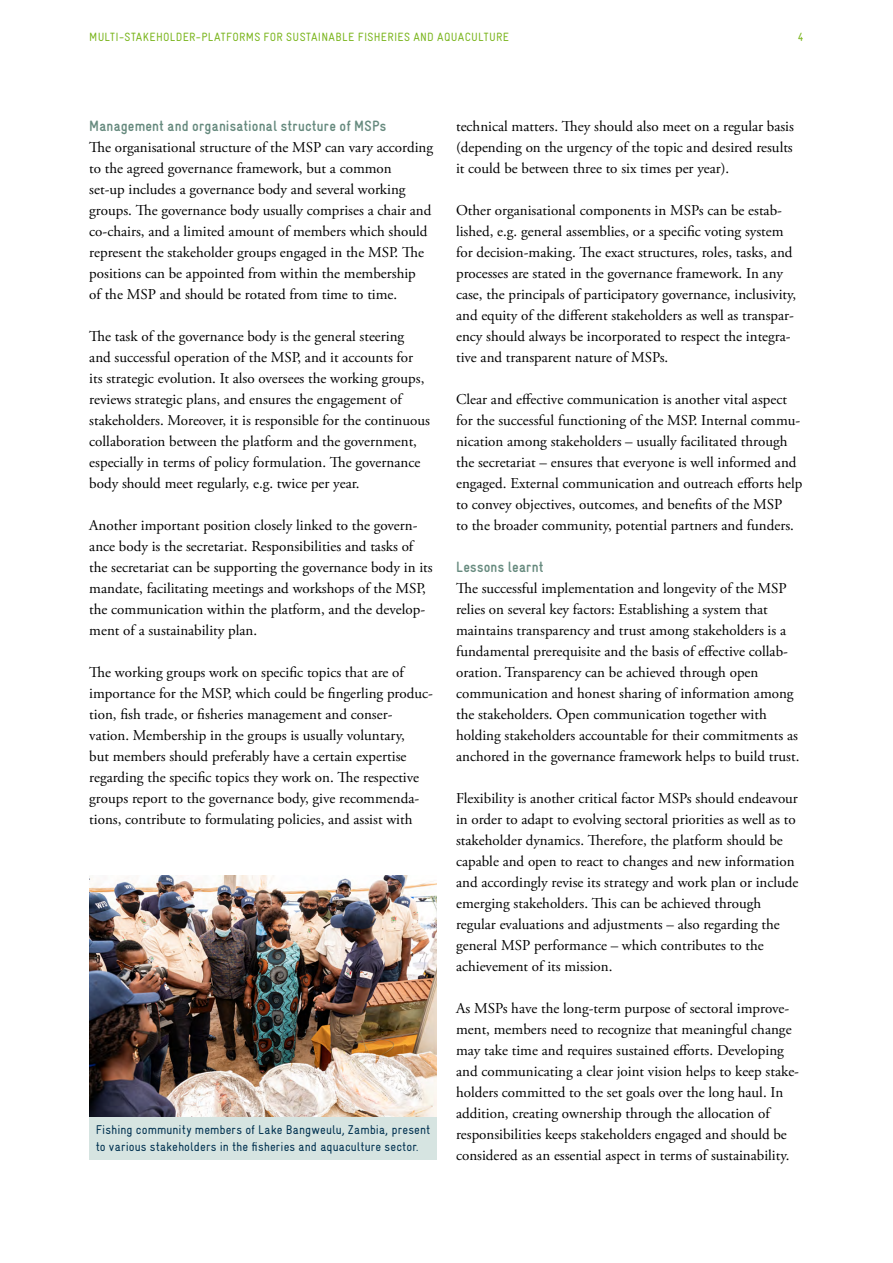
<style>
.page{position:relative;width:893px;height:1263px;background:#fff}
.page>*{position:absolute;margin:0;border:0;box-sizing:border-box;transform-origin:0 0}
.t1{font:15px/21px "Adobe Garamond Pro";color:#000}
.t2{font:700 condensed 15px "Gravur";letter-spacing:.015em;color:#668a7e}
.t3{font:condensed 12.75px/16.5px "Gravur";letter-spacing:.01em;color:#003150}
.t4{font:condensed 12px "Gravur";letter-spacing:.025em;color:#7ab51d}
</style>
<div class="page">
<img style="left:89px;top:875px;width:348px;height:243px">
<div style="left:89px;top:1118px;width:348px;height:42px;background:#d6e4e1"></div>
<p class="t4" style="left:89px;top:31px;width:421px">MULTI-STAKEHOLDER-PLATFORMS FOR SUSTAINABLE FISHERIES AND AQUACULTURE</p>
<p class="t4" style="left:798px;top:31px;width:7px">4</p>
<p class="t2" style="left:89px;top:117px;width:298px">Management and organisational structure of MSPs</p>
<p class="t1" style="left:89px;top:137px;width:345px">The organisational structure of the MSP can vary according to the agreed governance framework, but a common<br>set-up includes a governance body and several working groups. The governance body usually comprises a chair and co-chairs, and a limited amount of members which should represent the stakeholder groups engaged in the MSP. The positions can be appointed from within the membership<br>of the MSP and should be rotated from time to time.</p>
<p class="t1" style="left:89px;top:326px;width:342px">The task of the governance body is the general steering<br>and successful operation of the MSP, and it accounts for its strategic evolution. It also oversees the working groups, reviews strategic plans, and ensures the engagement of stakeholders. Moreover, it is responsible for the continuous collaboration between the platform and the government, especially in terms of policy formulation. The governance body should meet regularly, e.g. twice per year.</p>
<p class="t1" style="left:89px;top:515px;width:345px">Another important position closely linked to the govern&shy;ance body is the secretariat. Responsibilities and tasks of the secretariat can be supporting the governance body in its mandate, facilitating meetings and workshops of the MSP, the communication within the platform, and the develop&shy;ment of a sustainability plan.</p>
<p class="t1" style="left:89px;top:662px;width:345px">The working groups work on specific topics that are of importance for the MSP, which could be fingerling produc&shy;tion, fish trade, or fisheries management and conser&shy;vation. Membership in the groups is usually voluntary,<br>but members should preferably have a certain expertise regarding the specific topics they work on. The respective groups report to the governance body, give recommenda&shy;tions, contribute to formulating policies, and assist with</p>
<p class="t3" style="left:96px;top:1121px;width:336px">Fishing community members of Lake Bangweulu, Zambia, present to various stakeholders in the fisheries and aquaculture sector.</p>
<p class="t1" style="left:456px;top:116px;width:339px;text-align:justify">technical matters. They should also meet on a regular basis (depending on the urgency of the topic and desired results it could be between three to six times per year).</p>
<p class="t1" style="left:456px;top:200px;width:342px">Other organisational components in MSPs can be estab&shy;lished, e.g. general assemblies, or a specific voting system for decision-making. The exact structures, roles, tasks, and processes are stated in the governance framework. In any case, the principals of participatory governance, inclusivity, and equity of the different stakeholders as well as transpar&shy;ency should always be incorporated to respect the integra&shy;tive and transparent nature of MSPs.</p>
<p class="t1" style="left:456px;top:389px;width:348px">Clear and effective communication is another vital aspect for the successful functioning of the MSP. Internal commu&shy;nication among stakeholders – usually facilitated through the secretariat – ensures that everyone is well informed and engaged. External communication and outreach efforts help to convey objectives, outcomes, and benefits of the MSP<br>to the broader community, potential partners and funders.</p>
<p class="t2" style="left:456px;top:558px;width:89px">Lessons learnt</p>
<p class="t1" style="left:456px;top:578px;width:345px">The successful implementation and longevity of the MSP relies on several key factors: Establishing a system that maintains transparency and trust among stakeholders is a fundamental prerequisite and the basis of effective collab&shy;oration. Transparency can be achieved through open communication and honest sharing of information among the stakeholders. Open communication together with holding stakeholders accountable for their commitments as anchored in the governance framework helps to build trust.</p>
<p class="t1" style="left:456px;top:788px;width:344px">Flexibility is another critical factor MSPs should endeavour in order to adapt to evolving sectoral priorities as well as to stakeholder dynamics. Therefore, the platform should be capable and open to react to changes and new information and accordingly revise its strategy and work plan or include emerging stakeholders. This can be achieved through regular evaluations and adjustments – also regarding the general MSP performance – which contributes to the achievement of its mission.</p>
<p class="t1" style="left:456px;top:998px;width:344px">As MSPs have the long-term purpose of sectoral improve&shy;ment, members need to recognize that meaningful change may take time and requires sustained efforts. Developing and communicating a clear joint vision helps to keep stake&shy;holders committed to the set goals over the long haul. In addition, creating ownership through the allocation of responsibilities keeps stakeholders engaged and should be considered as an essential aspect in terms of sustainability.</p>
</div>
